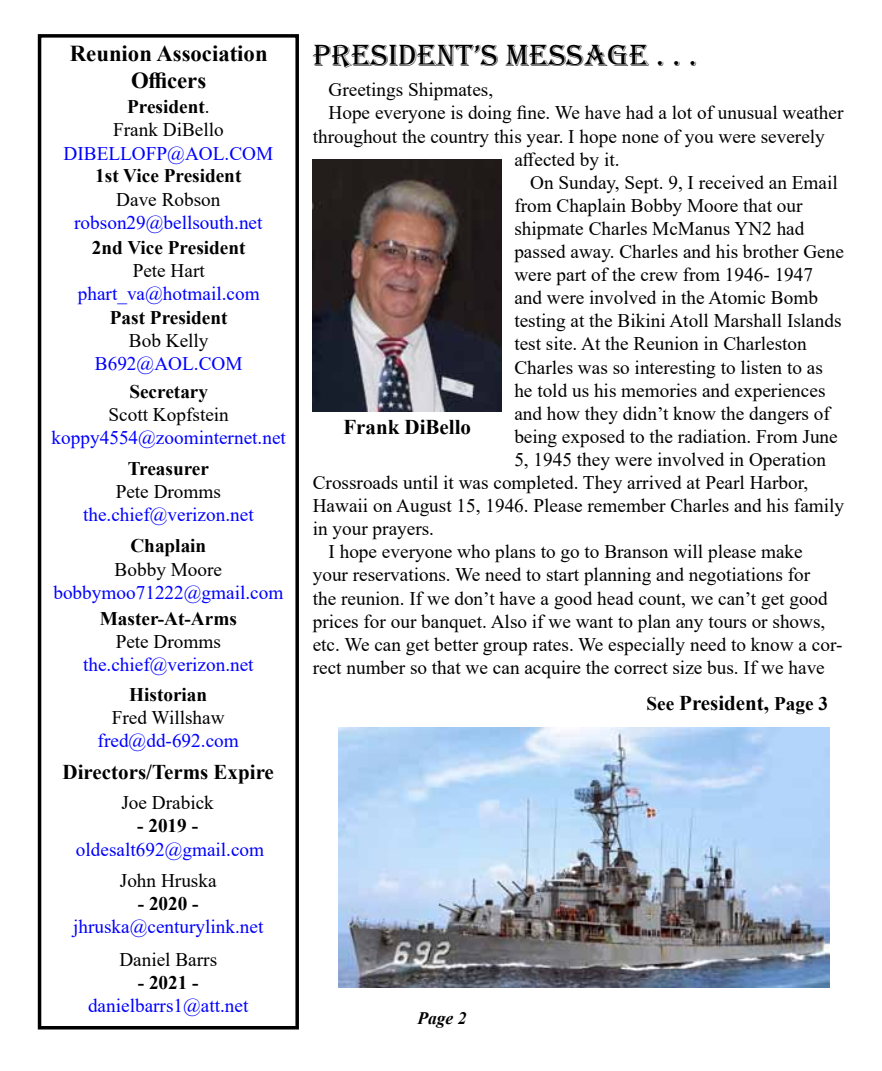
<style>
.page{position:relative;width:882px;height:1071px;background:#fff}
.page>*{position:absolute;margin:0;border:0;box-sizing:border-box;transform-origin:0 0}
.t1{font:31.5px "Algerian";color:#000}
.t2{font:700 22.75px/27.3px "Times New Roman";color:#000;text-align:center}
.t3{font:700 21px "Times New Roman";color:#000}
.t4{font:19.25px/23.1px "Times New Roman";color:#000;text-align:center}
.t5{font:19.25px "Times New Roman";color:#00f}
.t6{font:700 19.25px "Times New Roman";color:#000}
.t7{font:italic 700 17.5px "Times New Roman";color:#000}
.s1{font-weight:700}
.s2{font-size:19.25px}
</style>
<div class="page">
<div style="left:38px;top:34px;width:261px;height:996px;border:4px solid #000"></div>
<img style="left:313px;top:160px;width:189px;height:252px">
<img style="left:339px;top:728px;width:490px;height:260px">
<p class="t2" style="left:70px;top:39px;width:199px">Reunion Association<br>Officers</p>
<p class="t4" style="left:113px;top:95px;width:112px"><span class="s1">President</span>.<br>Frank DiBello</p>
<p class="t5" style="left:64px;top:139px;width:211px">DIBELLOFP@AOL.COM</p>
<p class="t6" style="left:95px;top:162px;width:148px">1st Vice President</p>
<p class="t4" style="left:116px;top:187px;width:106px">Dave Robson</p>
<p class="t5" style="left:74px;top:209px;width:190px">robson29@bellsouth.net</p>
<p class="t6" style="left:92px;top:233px;width:155px">2nd Vice President</p>
<p class="t4" style="left:133px;top:258px;width:74px">Pete Hart</p>
<p class="t5" style="left:78px;top:280px;width:183px">phart_va@hotmail.com</p>
<p class="t6" style="left:110px;top:304px;width:119px">Past President</p>
<p class="t4" style="left:129px;top:328px;width:81px">Bob Kelly</p>
<p class="t5" style="left:95px;top:350px;width:149px">B692@AOL.COM</p>
<p class="t6" style="left:129px;top:377px;width:80px">Secretary</p>
<p class="t4" style="left:109px;top:402px;width:122px">Scott Kopfstein</p>
<p class="t5" style="left:52px;top:424px;width:236px">koppy4554@zoominternet.net</p>
<p class="t6" style="left:128px;top:454px;width:83px">Treasurer</p>
<p class="t4" style="left:116px;top:479px;width:107px">Pete Dromms</p>
<p class="t5" style="left:83px;top:501px;width:172px">the.chief@verizon.net</p>
<p class="t6" style="left:130px;top:532px;width:77px">Chaplain</p>
<p class="t4" style="left:115px;top:557px;width:109px">Bobby Moore</p>
<p class="t5" style="left:53px;top:579px;width:232px">bobbymoo71222@gmail.com</p>
<p class="t6" style="left:100px;top:605px;width:139px">Master-At-Arms</p>
<p class="t4" style="left:116px;top:630px;width:107px">Pete Dromms</p>
<p class="t5" style="left:83px;top:651px;width:172px">the.chief@verizon.net</p>
<p class="t6" style="left:129px;top:681px;width:80px">Historian</p>
<p class="t4" style="left:112px;top:705px;width:114px">Fred Willshaw</p>
<p class="t5" style="left:98px;top:727px;width:143px">fred@dd-692.com</p>
<p class="t3" style="left:63px;top:757px;width:213px">Directors/Terms Expire</p>
<p class="t4" style="left:121px;top:791px;width:94px">Joe Drabick</p>
<p class="t6" style="left:137px;top:812px;width:62px">- 2019 -</p>
<p class="t5" style="left:76px;top:836px;width:190px">oldesalt692@gmail.com</p>
<p class="t4" style="left:120px;top:868px;width:98px">John Hruska</p>
<p class="t6" style="left:138px;top:889px;width:62px">- 2020 -</p>
<p class="t5" style="left:73px;top:913px;width:192px">jhruska@centurylink.net</p>
<p class="t4" style="left:119px;top:947px;width:99px">Daniel Barrs</p>
<p class="t6" style="left:138px;top:969px;width:62px">- 2021 -</p>
<p class="t5" style="left:88px;top:992px;width:162px">danielbarrs1@att.net</p>
<h1 class="t1" style="left:313px;top:38px;width:386px">PRESIDENT’S MESSAGE . . .</h1>
<p class="t4" style="left:329px;top:78px;width:166px">Greetings Shipmates,</p>
<p class="t4" style="left:329px;top:101px;width:517px">Hope everyone is doing fine. We have had a lot of unusual weather</p>
<p class="t4" style="left:313px;top:124px;width:514px">throughout the country this year. I hope none of you were severely</p>
<p class="t4" style="left:514px;top:147px;width:107px">affected by it.</p>
<p class="t4" style="left:530px;top:170px;width:309px">On Sunday, Sept. 9, I received an Email</p>
<p class="t4" style="left:514px;top:193px;width:290px">from Chaplain Bobby Moore that our</p>
<p class="t4" style="left:514px;top:216px;width:292px">shipmate Charles McManus YN2 had</p>
<p class="t4" style="left:514px;top:239px;width:331px">passed away. Charles and his brother Gene</p>
<p class="t4" style="left:514px;top:263px;width:300px">were part of the crew from 1946- 1947</p>
<p class="t4" style="left:514px;top:286px;width:305px">and were involved in the Atomic Bomb</p>
<p class="t4" style="left:514px;top:309px;width:329px">testing at the Bikini Atoll Marshall Islands</p>
<p class="t4" style="left:514px;top:332px;width:294px">test site. At the Reunion in Charleston</p>
<p class="t4" style="left:514px;top:355px;width:310px">Charles was so interesting to listen to as</p>
<p class="t4" style="left:514px;top:378px;width:313px">he told us his memories and experiences</p>
<p class="t4" style="left:514px;top:401px;width:317px">and how they didn’t know the dangers of</p>
<p class="t4" style="left:514px;top:424px;width:325px">being exposed to the radiation. From June</p>
<p class="t4" style="left:514px;top:447px;width:313px">5, 1945 they were involved in Operation</p>
<p class="t4" style="left:313px;top:470px;width:497px">Crossroads until it was completed. They arrived at Pearl Harbor,</p>
<p class="t4" style="left:313px;top:494px;width:533px">Hawaii on August 15, 1946. Please remember Charles and his family</p>
<p class="t4" style="left:313px;top:517px;width:123px">in your prayers.</p>
<p class="t4" style="left:329px;top:540px;width:476px">I hope everyone who plans to go to Branson will please make</p>
<p class="t4" style="left:313px;top:563px;width:499px">your reservations. We need to start planning and negotiations for</p>
<p class="t4" style="left:313px;top:586px;width:517px">the reunion. If we don’t have a good head count, we can’t get good</p>
<p class="t4" style="left:313px;top:609px;width:514px">prices for our banquet. Also if we want to plan any tours or shows,</p>
<p class="t4" style="left:313px;top:632px;width:531px">etc. We can get better group rates. We especially need to know a cor-</p>
<p class="t4" style="left:313px;top:655px;width:514px">rect number so that we can acquire the correct size bus. If we have</p>
<p class="t3" style="left:343px;top:412px;width:129px">Frank DiBello</p>
<p class="t7" style="left:417px;top:1006px;width:51px">Page 2</p>
<p class="t3" style="left:647px;top:688px;width:183px"><span class="s2">See</span> President, <span class="s2">Page 3</span></p>
</div>
